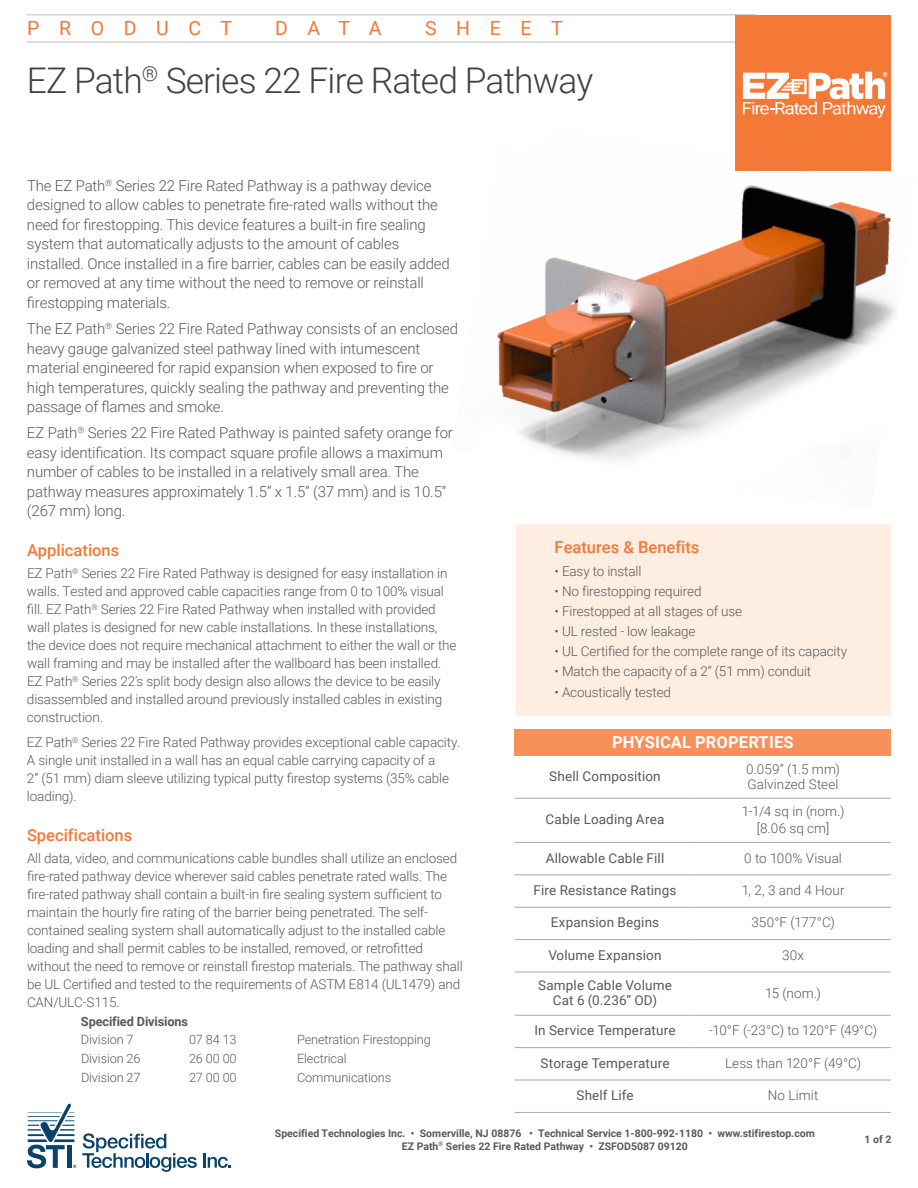
<style>
.page{position:relative;width:918px;height:1188px;background:#fff}
.page>*{position:absolute;margin:0;border:0;box-sizing:border-box;transform-origin:0 0}
.t1{font:300 35.4px "Roboto";letter-spacing:-.025em;color:#414042}
.t2{font:19.5px "Roboto";letter-spacing:1.005em;color:#f47836}
.t3{font:500 16.5px "Roboto";color:#f47836}
.t4{font:700 16.5px "Roboto";letter-spacing:.01em;color:#fff}
.t5{font:300 15px/19.5px "Roboto";letter-spacing:-.01em;color:#58595b}
.t6{font:300 13.5px/18px "Roboto";letter-spacing:-.01em;color:#58595b}
.t7{font:13.5px/15px "Roboto";letter-spacing:.01em;color:#58595b;text-align:center}
.t8{font:300 13.5px/16.5px "Roboto";letter-spacing:.01em;color:#58595b;text-align:center}
.t9{font:300 12.75px "Roboto";letter-spacing:-.01em;color:#58595b}
.t10{font:700 12.75px "Roboto";letter-spacing:-.01em;color:#58595b}
.t11{font:700 10.5px/12.6px "Roboto";color:#58595b;text-align:center}
</style>
<div class="page">
<hr style="left:27px;top:15px;width:729px;height:1px;background:#bcbec0">
<hr style="left:27px;top:42px;width:729px;height:1px;background:#bcbec0">
<div style="left:736px;top:15px;width:155px;height:155px;background:#f47836"></div>
<svg style="left:743px;top:72px;width:144px;height:46px"></svg>
<svg style="left:27px;top:1103px;width:49px;height:65px"></svg>
<div style="left:67px;top:1145px;width:5px;height:23px;background:#0a436a"></div>
<svg style="left:82px;top:1133px;width:115px;height:39px"></svg>
<hr style="left:203px;top:1153px;width:3px;height:15px;background:#0a436a">
<svg style="left:208px;top:1157px;width:23px;height:11px"></svg>
<img style="left:497px;top:118px;width:399px;height:343px">
<div style="left:516px;top:524px;width:375px;height:192px;background:#feeee2"></div>
<div style="left:515px;top:729px;width:376px;height:27px;background:#f79059"></div>
<hr style="left:515px;top:798px;width:180px;height:1px;background:#a7a9ac">
<hr style="left:695px;top:798px;width:196px;height:1px;background:#a7a9ac">
<hr style="left:515px;top:842px;width:180px;height:1px;background:#a7a9ac">
<hr style="left:695px;top:842px;width:196px;height:1px;background:#a7a9ac">
<hr style="left:515px;top:875px;width:180px;height:1px;background:#a7a9ac">
<hr style="left:695px;top:875px;width:196px;height:1px;background:#a7a9ac">
<hr style="left:515px;top:907px;width:180px;height:1px;background:#a7a9ac">
<hr style="left:695px;top:907px;width:196px;height:1px;background:#a7a9ac">
<hr style="left:515px;top:939px;width:180px;height:1px;background:#a7a9ac">
<hr style="left:695px;top:939px;width:196px;height:1px;background:#a7a9ac">
<hr style="left:515px;top:972px;width:180px;height:1px;background:#a7a9ac">
<hr style="left:695px;top:972px;width:196px;height:1px;background:#a7a9ac">
<hr style="left:515px;top:1015px;width:180px;height:1px;background:#a7a9ac">
<hr style="left:695px;top:1015px;width:196px;height:1px;background:#a7a9ac">
<hr style="left:515px;top:1047px;width:180px;height:1px;background:#a7a9ac">
<hr style="left:695px;top:1047px;width:196px;height:1px;background:#a7a9ac">
<hr style="left:515px;top:1080px;width:180px;height:1px;background:#a7a9ac">
<hr style="left:695px;top:1080px;width:196px;height:1px;background:#a7a9ac">
<hr style="left:515px;top:1112px;width:180px;height:1px;background:#a7a9ac">
<hr style="left:695px;top:1112px;width:196px;height:1px;background:#a7a9ac">
<h2 class="t2" style="left:27px;top:15px;width:206px">PRODUCT</h2>
<h2 class="t2" style="left:275px;top:15px;width:108px">DATA</h2>
<h2 class="t2" style="left:425px;top:15px;width:139px">SHEET</h2>
<h1 class="t1" style="left:27px;top:55px;width:568px">EZ Path<sup>®</sup> Series 22 Fire Rated Pathway</h1>
<p class="t5" style="left:27px;top:175px;width:424px">The EZ Path<sup>®</sup> Series 22 Fire Rated Pathway is a pathway device designed to allow cables to penetrate fire-rated walls without the need for firestopping. This device features a built-in fire sealing system that automatically adjusts to the amount of cables installed. Once installed in a fire barrier, cables can be easily added or removed at any time without the need to remove or reinstall firestopping materials.</p>
<p class="t5" style="left:27px;top:318px;width:433px">The EZ Path<sup>®</sup> Series 22 Fire Rated Pathway consists of an enclosed heavy gauge galvanized steel pathway lined with intumescent material engineered for rapid expansion when exposed to fire or high temperatures, quickly sealing the pathway and preventing the passage of flames and smoke.</p>
<p class="t5" style="left:27px;top:423px;width:427px">EZ Path<sup>®</sup> Series 22 Fire Rated Pathway is painted safety orange for easy identification. Its compact square profile allows a maximum number of cables to be installed in a relatively small area. The pathway measures approximately 1.5” x 1.5” (37 mm) and is 10.5” (267 mm) long.</p>
<p class="t3" style="left:27px;top:539px;width:94px">Applications</p>
<p class="t6" style="left:27px;top:564px;width:431px">EZ Path<sup>®</sup> Series 22 Fire Rated Pathway is designed for easy installation in walls. Tested and approved cable capacities range from 0 to 100% visual fill. EZ Path<sup>®</sup> Series 22 Fire Rated Pathway when installed with provided wall plates is designed for new cable installations. In these installations, the device does not require mechanical attachment to either the wall or the wall framing and may be installed after the wallboard has been installed.<br>EZ Path<sup>®</sup> Series 22’s split body design also allows the device to be easily disassembled and installed around previously installed cables in existing construction.</p>
<p class="t6" style="left:27px;top:733px;width:435px">EZ Path<sup>®</sup> Series 22 Fire Rated Pathway provides exceptional cable capacity.<br>A single unit installed in a wall has an equal cable carrying capacity of a<br>2” (51 mm) diam sleeve utilizing typical putty firestop systems (35% cable loading).</p>
<p class="t3" style="left:27px;top:823px;width:107px">Specifications</p>
<p class="t6" style="left:27px;top:849px;width:437px">All data, video, and communications cable bundles shall utilize an enclosed fire-rated pathway device wherever said cables penetrate rated walls. The fire-rated pathway shall contain a built-in fire sealing system sufficient to maintain the hourly fire rating of the barrier being penetrated. The self&shy;contained sealing system shall automatically adjust to the installed cable loading and shall permit cables to be installed, removed, or retrofitted without the need to remove or reinstall firestop materials. The pathway shall be UL Certified and tested to the requirements of ASTM E814 (UL1479) and CAN/ULC-S115.</p>
<p class="t10" style="left:81px;top:1012px;width:109px">Specified Divisions</p>
<p class="t9" style="left:81px;top:1031px;width:54px">Division 7</p>
<p class="t9" style="left:189px;top:1031px;width:49px">07 84 13</p>
<p class="t9" style="left:297px;top:1031px;width:135px">Penetration Firestopping</p>
<p class="t9" style="left:81px;top:1050px;width:61px">Division 26</p>
<p class="t9" style="left:189px;top:1050px;width:49px">26 00 00</p>
<p class="t9" style="left:297px;top:1050px;width:51px">Electrical</p>
<p class="t9" style="left:81px;top:1068px;width:61px">Division 27</p>
<p class="t9" style="left:189px;top:1068px;width:49px">27 00 00</p>
<p class="t9" style="left:297px;top:1068px;width:96px">Communications</p>
<p class="t3" style="left:555px;top:536px;width:146px">Features &amp; Benefits</p>
<p class="t6" style="left:555px;top:561px;width:88px">• Easy to install</p>
<p class="t6" style="left:555px;top:581px;width:148px">• No firestopping required</p>
<p class="t6" style="left:555px;top:602px;width:189px">• Firestopped at all stages of use</p>
<p class="t6" style="left:555px;top:622px;width:142px">• UL rested - low leakage</p>
<p class="t6" style="left:555px;top:642px;width:294px">• UL Certified for the complete range of its capacity</p>
<p class="t6" style="left:555px;top:662px;width:258px">• Match the capacity of a 2” (51 mm) conduit</p>
<p class="t6" style="left:555px;top:682px;width:118px">• Acoustically tested</p>
<p class="t4" style="left:612px;top:731px;width:183px">PHYSICAL PROPERTIES</p>
<p class="t7" style="left:549px;top:768px;width:113px">Shell Composition</p>
<p class="t6" style="left:746px;top:761px;width:95px;line-height:15px">0.059” (1.5 mm)<br>Galvinzed Steel</p>
<p class="t7" style="left:546px;top:812px;width:120px">Cable Loading Area</p>
<p class="t8" style="left:742px;top:803px;width:104px">1-1/4 sq in (nom.) [8.06 sq cm]</p>
<p class="t7" style="left:546px;top:850px;width:120px">Allowable Cable Fill</p>
<p class="t6" style="left:744px;top:848px;width:99px">0 to 100% Visual</p>
<p class="t7" style="left:533px;top:882px;width:145px">Fire Resistance Ratings</p>
<p class="t6" style="left:742px;top:881px;width:104px">1, 2, 3 and 4 Hour</p>
<p class="t7" style="left:551px;top:915px;width:110px">Expansion Begins</p>
<p class="t6" style="left:751px;top:913px;width:85px">350°F (177°C)</p>
<p class="t7" style="left:548px;top:947px;width:115px">Volume Expansion</p>
<p class="t6" style="left:782px;top:946px;width:23px">30x</p>
<p class="t7" style="left:538px;top:977px;width:135px">Sample Cable Volume<br>Cat 6 (0.236” OD)</p>
<p class="t6" style="left:765px;top:983px;width:57px">15 (nom.)</p>
<p class="t7" style="left:534px;top:1023px;width:143px">In Service Temperature</p>
<p class="t6" style="left:709px;top:1021px;width:170px">-10°F (-23°C) to 120°F (49°C)</p>
<p class="t7" style="left:540px;top:1055px;width:131px">Storage Temperature</p>
<p class="t6" style="left:725px;top:1054px;width:137px">Less than 120°F (49°C)</p>
<p class="t7" style="left:576px;top:1087px;width:59px">Shelf Life</p>
<p class="t6" style="left:768px;top:1086px;width:52px">No Limit</p>
<p class="t11" style="left:275px;top:1127px;width:541px">Specified Technologies Inc. • Somerville, NJ 08876 • Technical Service 1-800-992-1180 • www.stifirestop.com<br>EZ Path<sup>®</sup> Series 22 Fire Rated Pathway • ZSFOD5087 09120</p>
<p class="t11" style="left:865px;top:1133px;width:28px">1 of 2</p>
</div>
